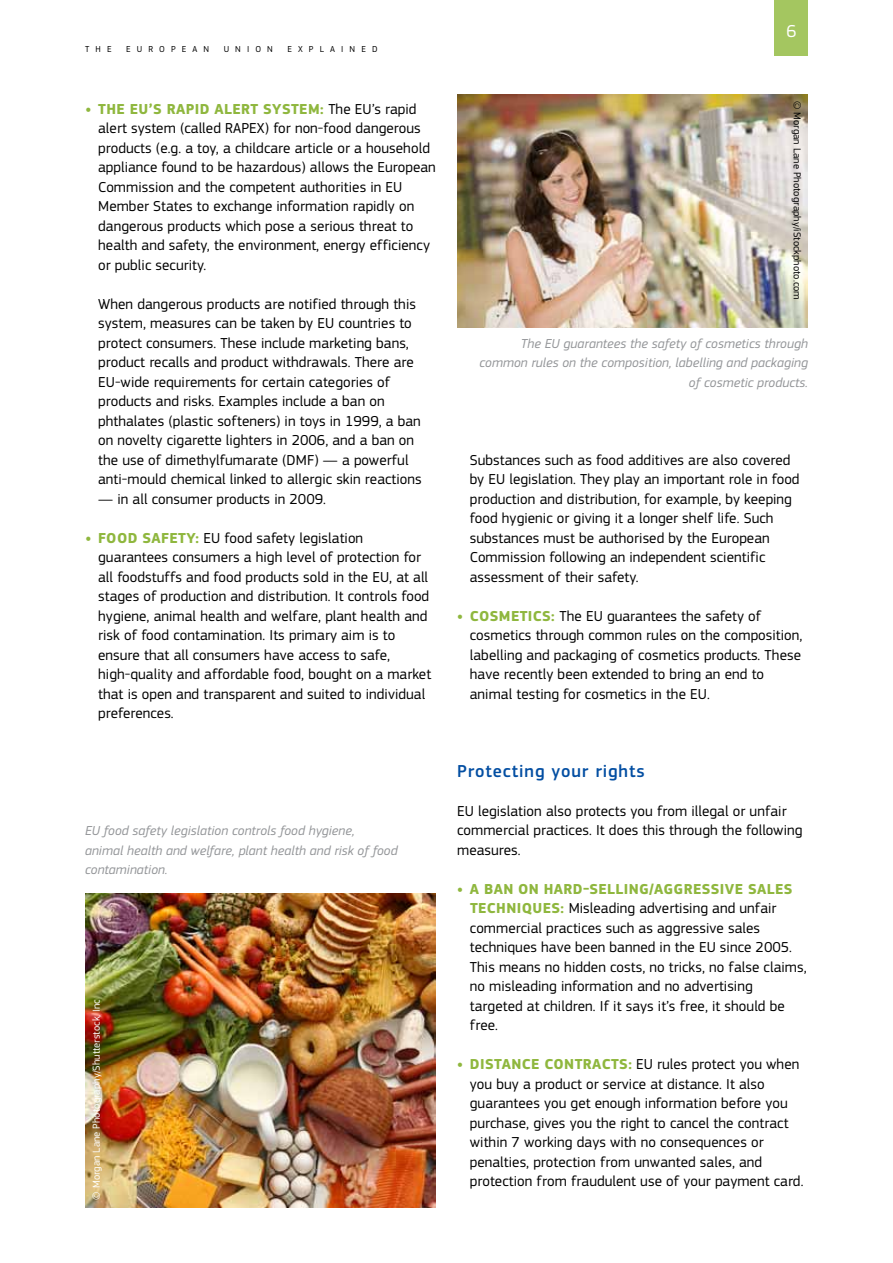
<style>
.page{position:relative;width:893px;height:1263px;background:#fff}
.page>*{position:absolute;margin:0;border:0;box-sizing:border-box;transform-origin:0 0}
.t1{font:500 18px "EC Square Sans Pro";letter-spacing:.05em;color:#034ea2}
.t2{font:18px "EC Square Sans Pro";color:#fff}
.t3{font:15px/19.5px "EC Square Sans Pro";letter-spacing:.005em;color:#000}
.t4{font:italic 13.5px/19.5px "EC Square Sans Pro";letter-spacing:.005em;color:#939598}
.t5{font:10.5px "EC Square Sans Pro";color:#fff}
.t6{font:10.5px "EC Square Sans Pro";letter-spacing:.005em;color:#000}
.t7{font:9px "EC Square Sans Pro";letter-spacing:.68em;color:#000}
.s1{font-weight:700;color:#8fb73e}
</style>
<div class="page">
<div style="left:775px;top:0;width:33px;height:55px;background:#a4c660"></div>
<img style="left:85px;top:894px;width:351px;height:314px">
<img style="left:457px;top:94px;width:351px;height:234px">
<p class="t7" style="left:85px;top:43px;width:28px">The</p>
<p class="t7" style="left:126px;top:43px;width:85px">E uropean</p>
<p class="t7" style="left:224px;top:43px;width:51px">U nion</p>
<p class="t7" style="left:287px;top:43px;width:92px">explained</p>
<p class="t3" style="left:98px;top:99px;width:339px;text-indent:-13px"><span class="s1">• THE EU ’S RAPID ALERT SYSTEM:</span> The EU’s rapid alert system (called RAPEX) for non-food dangerous products (e.g. a toy, a childcare article or a household appliance found to be hazardous) allows the European Commission and the competent authorities in EU Member States to exchange information rapidly on dangerous products which pose a serious threat to health and safety, the environment, energy efficiency or public security.</p>
<p class="t3" style="left:98px;top:294px;width:325px">When dangerous products are notified through this system, measures can be taken by EU countries to protect consumers. These include marketing bans, product recalls and product withdrawals. There are EU-wide requirements for certain categories of products and risks. Examples include a ban on phthalates (plastic softeners) in toys in 1999, a ban on novelty cigarette lighters in 2006, and a ban on the use of dimethylfumarate (DMF) — a powerful anti-mould chemical linked to allergic skin reactions</p>
<p class="t3" style="left:98px;top:489px;width:229px">— in all consumer products in 2009.</p>
<p class="t3" style="left:98px;top:528px;width:335px;text-indent:-13px"><span class="s1">• FOOD SAFETY:</span> EU food safety legislation guarantees consumers a high level of protection for all foodstuffs and food products sold in the EU, at all stages of production and distribution. It controls food hygiene, animal health and welfare, plant health and risk of food contamination. Its primary aim is to ensure that all consumers have access to safe, high-quality and affordable food, bought on a market that is open and transparent and suited to individual preferences.</p>
<p class="t4" style="left:85px;top:821px;width:314px">EU food safety legislation controls food hygiene,<br>animal health and welfare, plant health and risk of food contamination.</p>
<p class="t5" style="left:90px;top:1199px;width:202px;rotate:-90deg">© Morgan Lane Photography/Shutterstock, Inc</p>
<p class="t2" style="left:786px;top:21px;width:12px">6</p>
<p class="t6" style="left:803px;top:101px;width:201px;rotate:90deg">© Morgan Lane Photography/iStockphoto.com</p>
<p class="t4" style="left:479px;top:334px;width:330px;text-align:right">The EU guarantees the safety of cosmetics through common rules on the composition, labelling and packaging of cosmetic products.</p>
<p class="t3" style="left:470px;top:450px;width:331px">Substances such as food additives are also covered by EU legislation. They play an important role in food production and distribution, for example, by keeping food hygienic or giving it a longer shelf life. Such substances must be authorised by the European Commission following an independent scientific assessment of their safety.</p>
<p class="t3" style="left:470px;top:606px;width:334px;text-indent:-13px"><span class="s1">• COSMETICS:</span> The EU guarantees the safety of cosmetics through common rules on the composition, labelling and packaging of cosmetics products. These have recently been extended to bring an end to animal testing for cosmetics in the EU.</p>
<p class="t1" style="left:457px;top:760px;width:189px">Protecting your rights</p>
<p class="t3" style="left:457px;top:801px;width:347px">EU legislation also protects you from illegal or unfair commercial practices. It does this through the following measures.</p>
<p class="t3" style="left:470px;top:879px;width:338px;text-indent:-13px"><span class="s1">• A BAN ON HARD-SELLING/AGGRESSIVE SALES TECHNIQUES:</span> Misleading advertising and unfair commercial practices such as aggressive sales techniques have been banned in the EU since 2005.<br>This means no hidden costs, no tricks, no false claims, no misleading information and no advertising targeted at children. If it says it’s free, it should be free.</p>
<p class="t3" style="left:470px;top:1055px;width:335px;text-indent:-13px"><span class="s1">• DISTANCE CONTRACTS:</span> EU rules protect you when you buy a product or service at distance. It also guarantees you get enough information before you purchase, gives you the right to cancel the contract within 7 working days with no consequences or penalties, protection from unwanted sales, and protection from fraudulent use of your payment card.</p>
</div>
